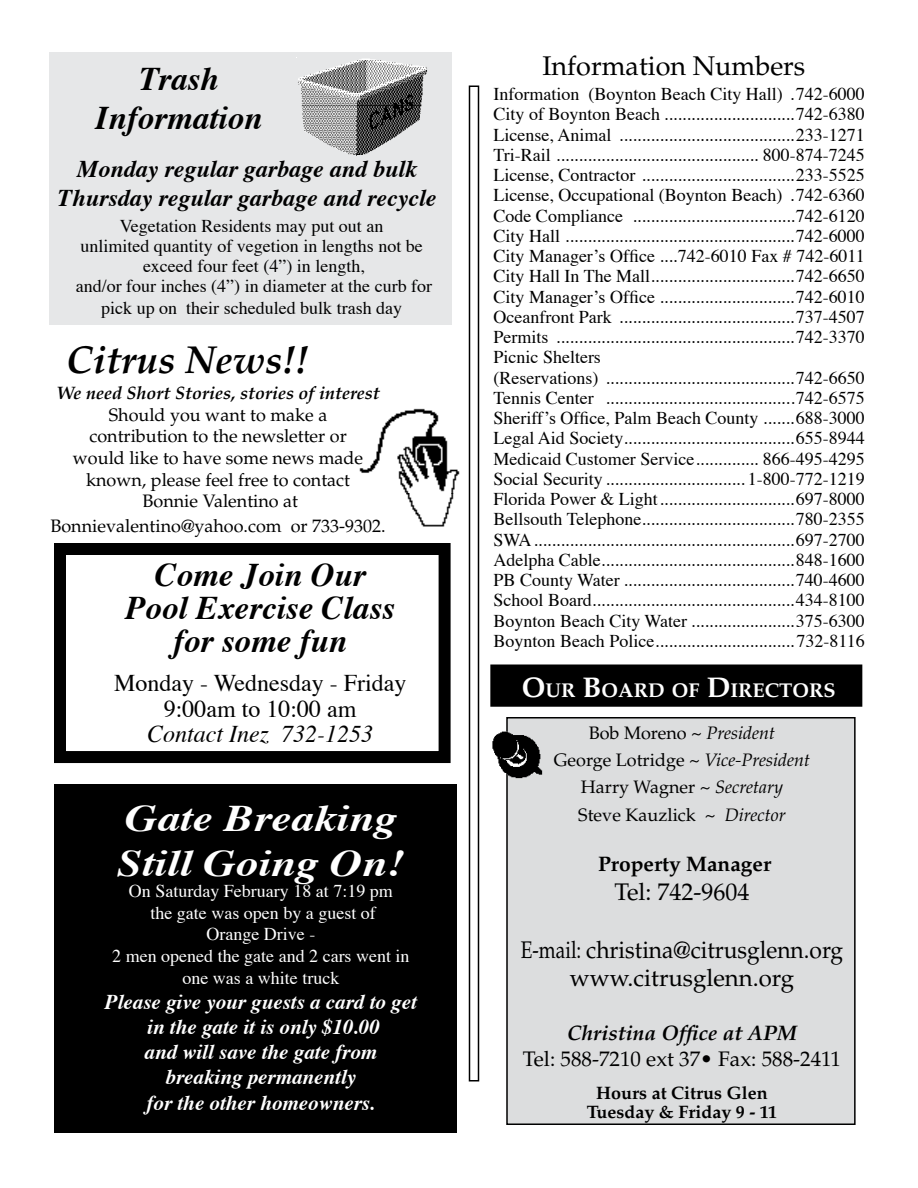
<style>
.page{position:relative;width:918px;height:1188px;background:#fff}
.page>*{position:absolute;margin:0;border:0;box-sizing:border-box;transform-origin:0 0}
.t1{font:italic 700 39px "Palatino";color:#000}
.t2{font:italic 700 37.5px/45px "Times";color:#fff;scale:1.2 1}
.t3{font:italic 700 33px/33px "Times";color:#000;text-align:center}
.t4{font:27px "Palatino";color:#000}
.t5{font:italic 700 24px/28.8px "Times";color:#000;text-align:center}
.t6{font:24px/28.8px "Palatino";color:#000;text-align:center;scale:.8 1}
.t7{font:24px/25.8px "Times";color:#000;text-align:center}
.t8{font:italic 24px "Times";color:#000}
.t9{font:24px "Palatino";color:#000}
.t10{font:italic 700 21px/25.2px "Times";color:#fff;text-align:center}
.t11{font:21px "Palatino";color:#000}
.t12{font:italic 700 21px "Palatino";color:#000}
.t13{font:700 21px "Palatino";color:#000}
.t14{font:700 19.95px "Palatino";color:#fff}
.t15{font:18px/20.2px "Times";color:#000}
.t16{font:18px/21.6px "Palatino";color:#000;text-align:center}
.t17{font:18px/21.6px "Times";color:#fff;text-align:center}
.t18{font:italic 700 18px "Palatino";color:#000}
.t19{font:700 18px/19.5px "Palatino";color:#000;text-align:center}
.s1{font-size:28.5px}
.s2{font-style:italic}
</style>
<div class="page">
<div style="left:55px;top:784px;width:402px;height:349px;background:#000"></div>
<div style="left:50px;top:53px;width:402px;height:272px;background:#e6e7e8"></div>
<div style="left:54px;top:543px;width:397px;height:220px;border:12px solid #000"></div>
<div style="left:469px;top:86px;width:10px;height:996px;border:2px solid #000"></div>
<div style="left:491px;top:665px;width:371px;height:41px;background:#000"></div>
<div style="left:490px;top:664px;width:372px;height:43px;border:2px solid #000"></div>
<div style="left:507px;top:718px;width:348px;height:406px;background:#dcddde"></div>
<div style="left:506px;top:717px;width:350px;height:408px;border:2px solid #000"></div>
<img style="left:492px;top:729px;width:51px;height:50px">
<img style="left:359px;top:408px;width:101px;height:119px">
<img style="left:298px;top:58px;width:130px;height:98px">
<h3 class="t3" style="left:96px;top:60px;width:168px;line-height:39.6px">Trash<br>Information</h3>
<h3 class="t5" style="left:58px;top:156px;width:380px">Monday regular garbage and bulk<br>Thursday regular garbage and recycle</h3>
<p class="t15" style="left:76px;top:216px;width:358px;text-align:center">Vegetation Residents may put out an<br>unlimited quantity of vegetion in lengths not be exceed four feet (4”) in length,<br>and/or four inches (4”) in diameter at the curb for pick up on their scheduled bulk trash day</p>
<h1 class="t1" style="left:66px;top:337px;width:244px">Citrus News!!</h1>
<p class="t18" style="left:57px;top:383px;width:325px">We need Short Stories, stories of interest</p>
<p class="t16" style="left:73px;top:404px;width:292px">Should you want to make a contribution to the newsletter or would like to have some news made known, please feel free to contact<br>Bonnie Valentino at</p>
<p class="t16" style="left:50px;top:516px;width:337px">Bonnievalentino@yahoo.com or 733-9302.</p>
<h3 class="t3" style="left:126px;top:560px;width:271px">Come Join Our<br>Pool Exercise Class for some fun</h3>
<h3 class="t7" style="left:114px;top:671px;width:294px">Monday - Wednesday - Friday<br>9:00am to 10:00 am</h3>
<h3 class="t8" style="left:147px;top:719px;width:227px">Contact Inez 732-1253</h3>
<h2 class="t2" style="left:117px;top:797px;width:241px">Gate Breaking<br>Still Going On!</h2>
<p class="t17" style="left:112px;top:881px;width:299px">On Saturday February 18 at 7:19 pm<br>the gate was open by a guest of<br>Orange Drive -<br>2 men opened the gate and 2 cars went in one was a white truck</p>
<p class="t10" style="left:105px;top:990px;width:314px">Please give your guests a card to get in the gate it is only $10.00<br>and will save the gate from breaking permanently<br>for the other homeowners.</p>
<h3 class="t4" style="left:542px;top:50px;width:264px">Information Numbers</h3>
<p class="t15" style="left:494px;top:85px;width:373px">Information (Boynton Beach City Hall) .742-6000<br>City of Boynton Beach .............................742-6380<br>License, Animal .......................................233-1271<br>Tri-Rail ............................................. 800-874-7245<br>License, Contractor ..................................233-5525<br>License, Occupational (Boynton Beach) .742-6360<br>Code Compliance ....................................742-6120<br>City Hall ...................................................742-6000<br>City Manager’s Office ....742-6010 Fax # 742-6011<br>City Hall In The Mall................................742-6650<br>City Manager’s Office ..............................742-6010<br>Oceanfront Park .......................................737-4507<br>Permits .....................................................742-3370<br>Picnic Shelters<br>(Reservations) ..........................................742-6650<br>Tennis Center ..........................................742-6575<br>Sheriff’s Office, Palm Beach County .......688-3000<br>Legal Aid Society......................................655-8944<br>Medicaid Customer Service.............. 866-495-4295<br>Social Security ............................... 1-800-772-1219<br>Florida Power &amp; Light..............................697-8000<br>Bellsouth Telephone..................................780-2355<br>SWA..........................................................697-2700<br>Adelpha Cable...........................................848-1600<br>PB County Water ......................................740-4600<br>School Board.............................................434-8100<br>Boynton Beach City Water .......................375-6300<br>Boynton Beach Police...............................732-8116</p>
<p class="t14" style="left:522px;top:679px;width:315px"><span class="s1">O</span>ur <span class="s1">B</span>oard of <span class="s1">D</span>irectors</p>
<p class="t16" style="left:554px;top:719px;width:258px;line-height:27.5px">Bob Moreno ~ <span class="s2">President<br></span>George Lotridge ~ <span class="s2">Vice-President<br></span>Harry Wagner ~ <span class="s2">Secretary<br></span>Steve Kauzlick ~ <span class="s2">Director</span></p>
<p class="t13" style="left:598px;top:852px;width:175px">Property Manager</p>
<h3 class="t9" style="left:615px;top:878px;width:136px">Tel: 742-9604</h3>
<h3 class="t6" style="left:521px;top:936px;width:405px">E-mail: christina@citrusglenn.org www.citrusglenn.org</h3>
<p class="t12" style="left:567px;top:1021px;width:231px">Christina Office at APM</p>
<p class="t11" style="left:523px;top:1046px;width:320px">Tel: 588-7210 ext 37• Fax: 588-2411</p>
<p class="t19" style="left:587px;top:1083px;width:192px">Hours at Citrus Glen<br>Tuesday &amp; Friday 9 - 11</p>
</div>
